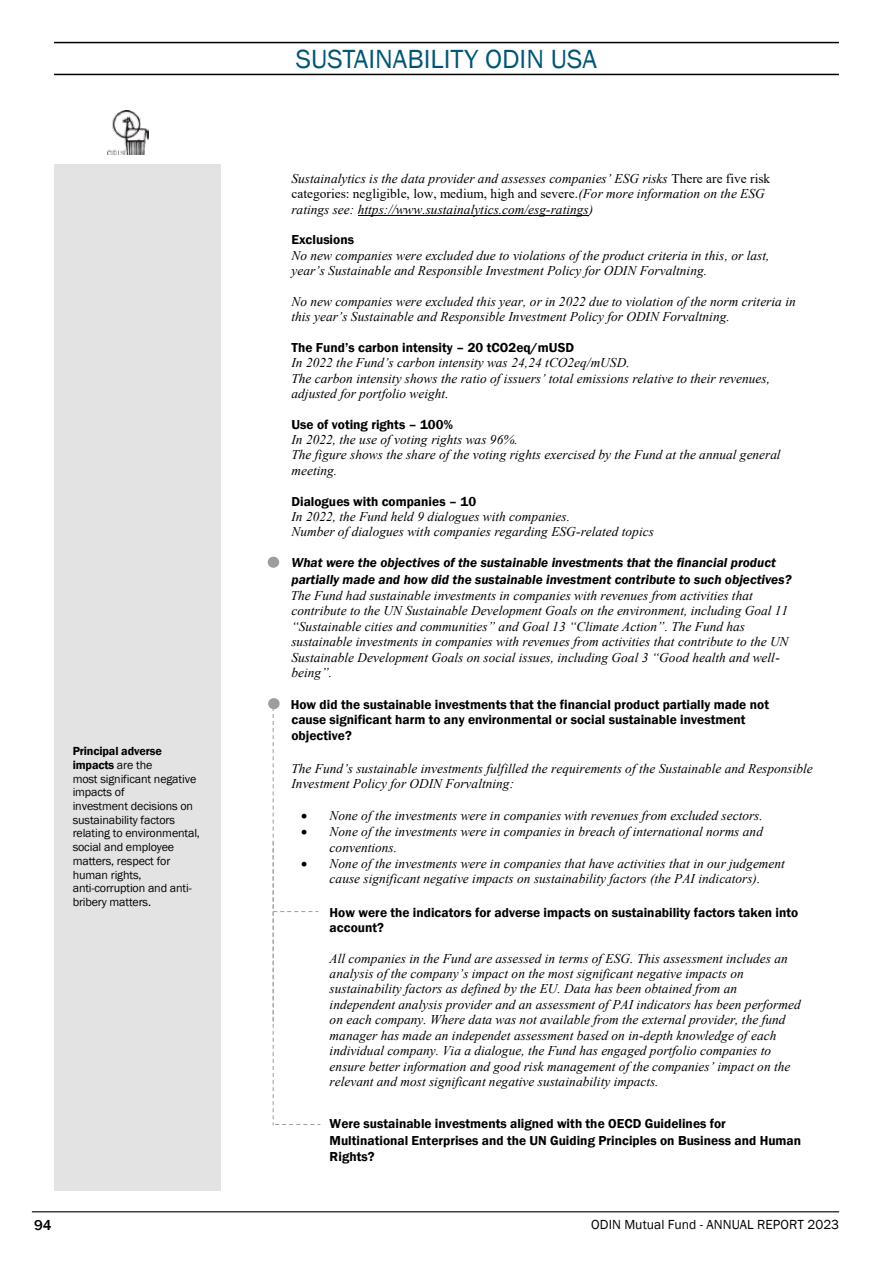
<style>
.page{position:relative;width:893px;height:1263px;background:#fff}
.page>*{position:absolute;margin:0;border:0;box-sizing:border-box;transform-origin:0 0}
.t1{font:27px "Franklin Gothic";color:#005575}
.t2{font:500 15px "Franklin Gothic";color:#000}
.t3{font:13.5px "Franklin Gothic";letter-spacing:.005em;color:#000}
.t4{font:italic 13.35px/15.5px "Times New Roman";color:#000}
.t5{font:600 13.35px/15.3px "Franklin Gothic";color:#000}
.t6{font:italic 600 13.35px/16.4px "Franklin Gothic";color:#000}
.t7{font:12px/13.6px "Franklin Gothic";letter-spacing:-.015em;color:#000}
.s1{font-weight:600}
.s2{font-style:normal}
</style>
<div class="page">
<hr style="left:32px;top:1211px;width:807px;height:1px;background:#000">
<hr style="left:54px;top:74px;width:785px;height:1px;background:#000">
<hr style="left:54px;top:42px;width:785px;height:1px;background:#000">
<img style="left:108px;top:111px;width:40px;height:44px">
<div style="left:55px;top:164px;width:166px;height:1027px;background:#e3e3e3"></div>
<hr style="left:358px;top:215px;width:231px;height:1px;background:#000">
<div style="left:268px;top:698px;width:12px;height:11px;background:#9d9d9c;border-radius:50%"></div>
<svg style="left:273px;top:707px;width:47px;height:418px"></svg>
<div style="left:268px;top:557px;width:11px;height:11px;background:#9d9d9c;border-radius:50%"></div>
<p class="t7" style="left:73px;top:745px;width:129px"><span class="s1">Principal adverse impacts</span> are the<br>most significant negative impacts of<br>investment decisions on sustainability factors relating to environmental, social and employee matters, respect for human rights, anti-corruption and anti&shy;bribery matters.</p>
<h1 class="t1" style="left:296px;top:42px;width:303px">SUSTAINABILITY ODIN USA</h1>
<p class="t4" style="left:291px;top:170px;width:480px">Sustainalytics is the data provider and assesses companies’ ESG risks <span class="s2">There are five risk categories: negligible, low, medium, high and severe.</span>(For more information on the ESG ratings see: https://www.sustainalytics.com/esg-ratings)</p>
<p class="t5" style="left:291px;top:232px;width:64px">Exclusions</p>
<p class="t4" style="left:291px;top:247px;width:479px">No new companies were excluded due to violations of the product criteria in this, or last, year’s Sustainable and Responsible Investment Policy for ODIN Forvaltning.</p>
<p class="t4" style="left:291px;top:293px;width:506px">No new companies were excluded this year, or in 2022 due to violation of the norm criteria in this year’s Sustainable and Responsible Investment Policy for ODIN Forvaltning.</p>
<p class="t5" style="left:291px;top:340px;width:284px">The Fund’s carbon intensity – 20 tCO2eq/mUSD</p>
<p class="t4" style="left:291px;top:355px;width:480px">In 2022 the Fund’s carbon intensity was 24,24 tCO2eq/mUSD.<br>The carbon intensity shows the ratio of issuers’ total emissions relative to their revenues, adjusted for portfolio weight.</p>
<p class="t5" style="left:291px;top:417px;width:163px">Use of voting rights – 100%</p>
<p class="t4" style="left:291px;top:431px;width:491px">In 2022, the use of voting rights was 96%.<br>The figure shows the share of the voting rights exercised by the Fund at the annual general meeting.</p>
<p class="t5" style="left:291px;top:494px;width:186px">Dialogues with companies – 10</p>
<p class="t4" style="left:291px;top:508px;width:364px">In 2022, the Fund held 9 dialogues with companies.<br>Number of dialogues with companies regarding ESG-related topics</p>
<p class="t6" style="left:291px;top:554px;width:501px">What were the objectives of the sustainable investments that the financial product partially made and how did the sustainable investment contribute to such objectives?</p>
<p class="t4" style="left:291px;top:588px;width:499px">The Fund had sustainable investments in companies with revenues from activities that contribute to the UN Sustainable Development Goals on the environment, including Goal 11 “Sustainable cities and communities” and Goal 13 “Climate Action”. The Fund has sustainable investments in companies with revenues from activities that contribute to the UN Sustainable Development Goals on social issues, including Goal 3 “Good health and well&shy;being”.</p>
<p class="t5" style="left:291px;top:697px;width:480px">How did the sustainable investments that the financial product partially made not cause significant harm to any environmental or social sustainable investment objective?</p>
<p class="t4" style="left:291px;top:760px;width:523px">The Fund’s sustainable investments fulfilled the requirements of the Sustainable and Responsible<br>Investment Policy for ODIN Forvaltning:</p>
<p class="t4" style="left:301px;top:807px;width:463px">• None of the investments were in companies with revenues from excluded sectors.</p>
<p class="t4" style="left:330px;top:824px;width:435px;text-indent:-28px">• None of the investments were in companies in breach of international norms and conventions.</p>
<p class="t4" style="left:301px;top:856px;width:485px;text-align:center">• None of the investments were in companies that have activities that in our judgement cause significant negative impacts on sustainability factors (the PAI indicators).</p>
<p class="t5" style="left:330px;top:905px;width:470px">How were the indicators for adverse impacts on sustainability factors taken into account?</p>
<p class="t4" style="left:330px;top:950px;width:472px">All companies in the Fund are assessed in terms of ESG. This assessment includes an analysis of the company’s impact on the most significant negative impacts on sustainability factors as defined by the EU. Data has been obtained from an independent analysis provider and an assessment of PAI indicators has been performed on each company. Where data was not available from the external provider, the fund manager has made an independet assessment based on in-depth knowledge of each individual company. Via a dialogue, the Fund has engaged portfolio companies to ensure better information and good risk management of the companies’ impact on the relevant and most significant negative sustainability impacts.</p>
<p class="t5" style="left:330px;top:1116px;width:473px;line-height:16.4px">Were sustainable investments aligned with the OECD Guidelines for<br>Multinational Enterprises and the UN Guiding Principles on Business and Human<br>Rights?</p>
<p class="t2" style="left:34px;top:1216px;width:19px">94</p>
<p class="t3" style="left:591px;top:1216px;width:249px">ODIN Mutual Fund - ANNUAL REPORT 2023</p>
</div>
